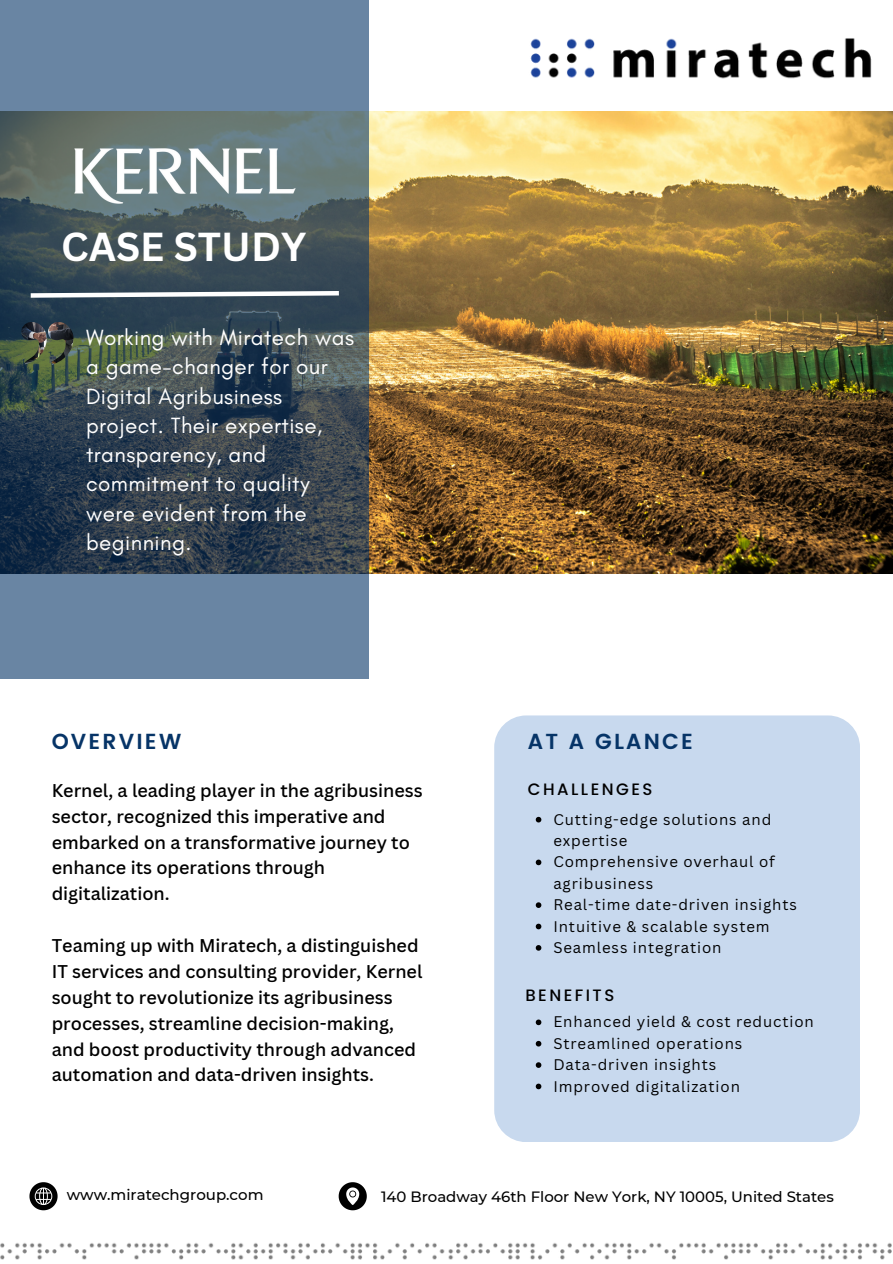
<style>
.page{position:relative;width:893px;height:1264px;background:#fff}
.page>*{position:absolute;margin:0;border:0;box-sizing:border-box;transform-origin:0 0}
.t1{font:700 39.3px "Canva Sans";color:#fff}
.t2{font:22.35px/29.2px "Glacial Indifference";letter-spacing:.02em;color:#fff}
.t3{font:600 21.75px "Poppins";letter-spacing:.1em;color:#063467}
.t4{font:500 18px/25.8px "Canva Sans";color:#000}
.t5{font:500 16.5px "Poppins";letter-spacing:.15em;color:#000}
.t6{font:15px/21.3px "Canva Sans";letter-spacing:.06em;color:#000}
.t7{font:500 15px "Montserrat";color:#000}
.t8{font:500 14.85px "Montserrat";color:#000}
</style>
<div class="page">
<img style="left:369px;top:111px;width:523px;height:462px">
<svg style="left:0;top:0;width:369px;height:679px;background:#4c6070"></svg>
<svg style="left:26px;top:289px;width:317px;height:11px"></svg>
<img style="left:21px;top:322px;width:52px;height:43px">
<img style="left:530px;top:38px;width:342px;height:41px">
<div style="left:494px;top:715px;width:365px;height:427px;background:#c8d9ee;border-radius:32px"></div>
<img style="left:0;top:1243px;width:892px;height:17px">
<svg style="left:29px;top:1182px;width:29px;height:28px"></svg>
<svg style="left:338px;top:1182px;width:29px;height:28px"></svg>
<img style="left:75px;top:148px;width:220px;height:55px">
<svg style="left:535px;top:1019px;width:6px;height:6px"></svg>
<svg style="left:535px;top:1040px;width:6px;height:6px"></svg>
<svg style="left:535px;top:1062px;width:6px;height:5px"></svg>
<svg style="left:535px;top:1083px;width:6px;height:6px"></svg>
<svg style="left:535px;top:816px;width:6px;height:6px"></svg>
<svg style="left:535px;top:859px;width:6px;height:6px"></svg>
<svg style="left:535px;top:902px;width:6px;height:6px"></svg>
<svg style="left:535px;top:923px;width:6px;height:6px"></svg>
<svg style="left:535px;top:945px;width:6px;height:5px"></svg>
<p class="t1" style="left:61px;top:219px;width:246px">CASE STUDY</p>
<p class="t2" style="left:86px;top:323px;width:269px">Working with Miratech was a game-changer for our<br>Digital Agribusiness project. Their expertise, transparency, and commitment to quality were evident from the beginning.</p>
<p class="t3" style="left:52px;top:728px;width:131px">OVERVIEW</p>
<p class="t4" style="left:52px;top:777px;width:372px">Kernel, a leading player in the agribusiness sector, recognized this imperative and embarked on a transformative journey to enhance its operations through digitalization.</p>
<p class="t4" style="left:52px;top:932px;width:372px">Teaming up with Miratech, a distinguished IT services and consulting provider, Kernel sought to revolutionize its agribusiness processes, streamline decision-making, and boost productivity through advanced automation and data-driven insights.</p>
<p class="t3" style="left:528px;top:728px;width:166px">AT A GLANCE</p>
<p class="t5" style="left:528px;top:779px;width:126px">CHALLENGES</p>
<p class="t6" style="left:553px;top:808px;width:219px">Cutting-edge solutions and expertise</p>
<p class="t6" style="left:553px;top:851px;width:223px">Comprehensive overhaul of agribusiness</p>
<p class="t6" style="left:553px;top:893px;width:245px">Real-time date-driven insights</p>
<p class="t6" style="left:553px;top:915px;width:218px">Intuitive &amp; scalable system</p>
<p class="t6" style="left:553px;top:936px;width:170px">Seamless integration</p>
<p class="t5" style="left:525px;top:985px;width:90px">BENEFITS</p>
<p class="t6" style="left:553px;top:1010px;width:262px">Enhanced yield &amp; cost reduction</p>
<p class="t6" style="left:553px;top:1032px;width:190px">Streamlined operations</p>
<p class="t6" style="left:553px;top:1053px;width:164px">Data-driven insights</p>
<p class="t6" style="left:553px;top:1075px;width:188px">Improved digitalization</p>
<p class="t7" style="left:67px;top:1185px;width:198px">www.miratechgroup.com</p>
<p class="t8" style="left:381px;top:1187px;width:454px">140 Broadway 46th Floor New York, NY 10005, United States</p>
</div>
